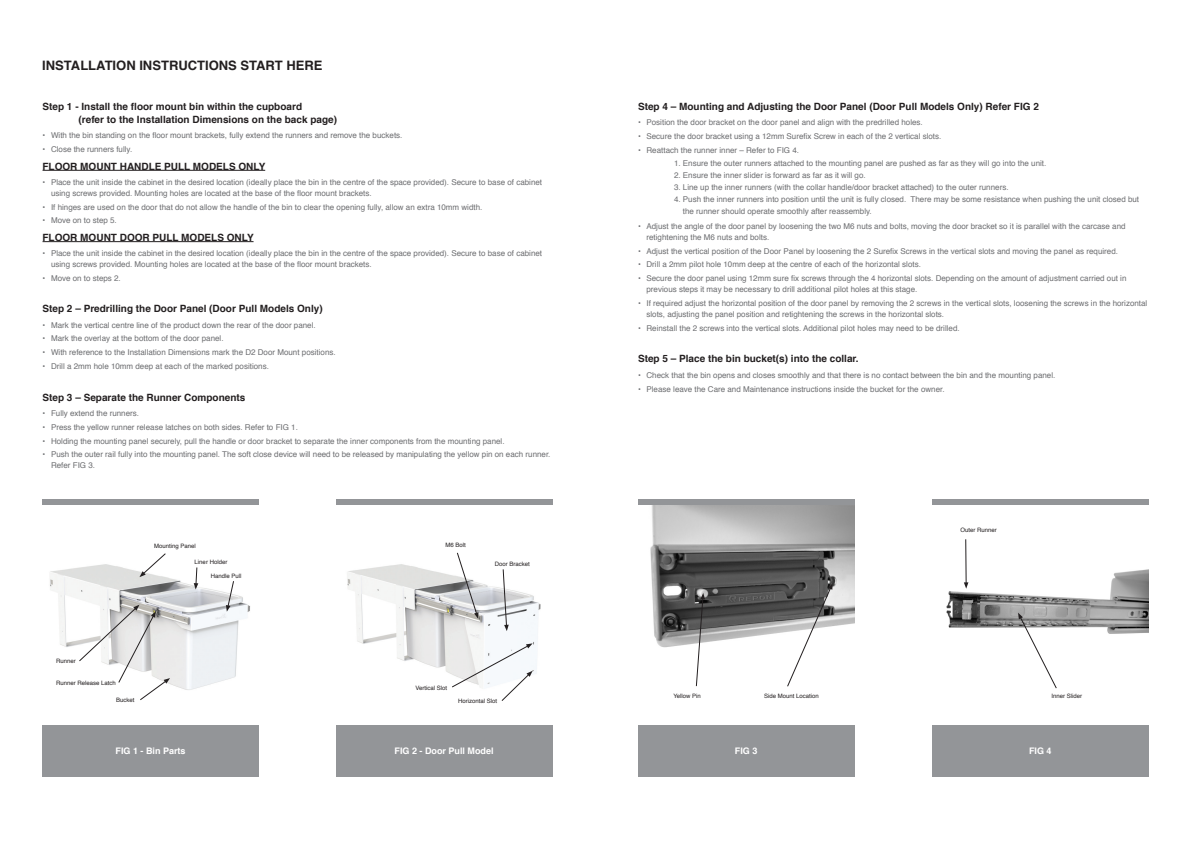
<style>
.page{position:relative;width:1191px;height:842px;background:#fff}
.page>*{position:absolute;margin:0;border:0;box-sizing:border-box;transform-origin:0 0}
.body_text_main{font:700 13px "Helvetica";color:#231f20}
.body_text_main-2{font:700 10px/13px "Helvetica";color:#231f20}
.body_text_main-3{font:700 9px "Helvetica";color:#fff}
.product_text{font:8px/11px "Helvetica";color:#6c6d70}
.side_text_black{font:6px "Helvetica";color:#231f20}
</style>
<div class="page">
<hr style="left:43px;top:170px;width:222px;height:1px;background:#231f20">
<hr style="left:43px;top:241px;width:210px;height:1px;background:#231f20">
<img style="left:650px;top:505px;width:204px;height:143px">
<div style="left:638px;top:725px;width:216px;height:51px;background:#939598"></div>
<div style="left:638px;top:499px;width:216px;height:6px;background:#939598"></div>
<svg style="left:696px;top:593px;width:9px;height:94px"></svg>
<svg style="left:787px;top:583px;width:45px;height:104px"></svg>
<img style="left:946px;top:569px;width:202px;height:65px">
<div style="left:932px;top:725px;width:216px;height:51px;background:#939598"></div>
<div style="left:932px;top:499px;width:216px;height:6px;background:#939598"></div>
<svg style="left:963px;top:539px;width:5px;height:50px"></svg>
<svg style="left:1018px;top:613px;width:39px;height:76px"></svg>
<img style="left:347px;top:564px;width:194px;height:110px">
<div style="left:336px;top:725px;width:216px;height:51px;background:#939598"></div>
<div style="left:336px;top:499px;width:216px;height:6px;background:#939598"></div>
<svg style="left:457px;top:552px;width:21px;height:67px"></svg>
<svg style="left:502px;top:569px;width:7px;height:62px"></svg>
<svg style="left:451px;top:643px;width:81px;height:58px"></svg>
<img style="left:50px;top:564px;width:200px;height:126px">
<div style="left:43px;top:725px;width:216px;height:51px;background:#939598"></div>
<div style="left:43px;top:499px;width:216px;height:6px;background:#939598"></div>
<svg style="left:139px;top:553px;width:27px;height:24px"></svg>
<svg style="left:194px;top:567px;width:4px;height:22px"></svg>
<svg style="left:226px;top:581px;width:8px;height:31px"></svg>
<svg style="left:79px;top:605px;width:91px;height:95px"></svg>
<p class="body_text_main" style="left:42px;top:55px;width:282px">INSTALLATION INSTRUCTIONS START HERE</p>
<p class="body_text_main-2" style="left:79px;top:100px;width:260px;text-indent:-36px">Step 1 - Install the floor mount bin within the cupboard<br>(refer to the Installation Dimensions on the back page)</p>
<p class="product_text" style="left:43px;top:130px;width:361px">• With the bin standing on the floor mount brackets, fully extend the runners and remove the buckets.</p>
<p class="product_text" style="left:43px;top:144px;width:91px">• Close the runners fully.</p>
<p class="body_text_main-2" style="left:43px;top:160px;width:224px">FLOOR MOUNT HANDLE PULL MODELS ONLY</p>
<p class="product_text" style="left:51px;top:177px;width:492px;text-indent:-9px">• Place the unit inside the cabinet in the desired location (ideally place the bin in the centre of the space provided). Secure to base of cabinet using screws provided. Mounting holes are located at the base of the floor mount brackets.</p>
<p class="product_text" style="left:43px;top:202px;width:441px">• If hinges are used on the door that do not allow the handle of the bin to clear the opening fully, allow an extra 10mm width.</p>
<p class="product_text" style="left:43px;top:215px;width:76px">• Move on to step 5.</p>
<p class="body_text_main-2" style="left:43px;top:231px;width:213px">FLOOR MOUNT DOOR PULL MODELS ONLY</p>
<p class="product_text" style="left:51px;top:248px;width:492px;text-indent:-9px">• Place the unit inside the cabinet in the desired location (ideally place the bin in the centre of the space provided). Secure to base of cabinet using screws provided. Mounting holes are located at the base of the floor mount brackets.</p>
<p class="product_text" style="left:43px;top:273px;width:80px">• Move on to steps 2.</p>
<p class="body_text_main-2" style="left:43px;top:302px;width:282px">Step 2 – Predrilling the Door Panel (Door Pull Models Only)</p>
<p class="product_text" style="left:43px;top:320px;width:275px">• Mark the vertical centre line of the product down the rear of the door panel.</p>
<p class="product_text" style="left:43px;top:333px;width:183px">• Mark the overlay at the bottom of the door panel.</p>
<p class="product_text" style="left:43px;top:347px;width:295px">• With reference to the Installation Dimensions mark the D2 Door Mount positions.</p>
<p class="product_text" style="left:43px;top:361px;width:228px">• Drill a 2mm hole 10mm deep at each of the marked positions.</p>
<p class="body_text_main-2" style="left:43px;top:391px;width:204px">Step 3 – Separate the Runner Components</p>
<p class="product_text" style="left:43px;top:408px;width:98px">• Fully extend the runners.</p>
<p class="product_text" style="left:43px;top:422px;width:257px">• Press the yellow runner release latches on both sides. Refer to FIG 1.</p>
<p class="product_text" style="left:43px;top:435px;width:463px">• Holding the mounting panel securely, pull the handle or door bracket to separate the inner components from the mounting panel.</p>
<p class="product_text" style="left:51px;top:449px;width:501px;text-indent:-9px">• Push the outer rail fully into the mounting panel. The soft close device will need to be released by manipulating the yellow pin on each runner.<br>Refer FIG 3.</p>
<p class="side_text_black" style="left:154px;top:541px;width:43px">Mounting Panel</p>
<p class="side_text_black" style="left:195px;top:557px;width:34px">Liner Holder</p>
<p class="side_text_black" style="left:211px;top:571px;width:32px">Handle Pull</p>
<p class="side_text_black" style="left:56px;top:656px;width:21px">Runner</p>
<p class="side_text_black" style="left:56px;top:678px;width:61px">Runner Release Latch</p>
<p class="side_text_black" style="left:116px;top:695px;width:20px">Bucket</p>
<p class="body_text_main-3" style="left:116px;top:744px;width:72px">FIG 1 - Bin Parts</p>
<p class="side_text_black" style="left:445px;top:540px;width:22px">M6 Bolt</p>
<p class="side_text_black" style="left:495px;top:559px;width:37px">Door Bracket</p>
<p class="side_text_black" style="left:415px;top:683px;width:33px">Vertical Slot</p>
<p class="side_text_black" style="left:458px;top:697px;width:41px">Horizontal Slot</p>
<p class="body_text_main-3" style="left:394px;top:744px;width:101px">FIG 2 - Door Pull Model</p>
<p class="body_text_main-2" style="left:638px;top:100px;width:402px">Step 4 – Mounting and Adjusting the Door Panel (Door Pull Models Only) Refer FIG 2</p>
<p class="product_text" style="left:638px;top:117px;width:286px">• Position the door bracket on the door panel and align with the predrilled holes.</p>
<p class="product_text" style="left:638px;top:131px;width:305px">• Secure the door bracket using a 12mm Surefix Screw in each of the 2 vertical slots.</p>
<p class="product_text" style="left:638px;top:145px;width:163px">• Reattach the runner inner – Refer to FIG 4.</p>
<p class="product_text" style="left:674px;top:158px;width:374px">1. Ensure the outer runners attached to the mounting panel are pushed as far as they will go into the unit.</p>
<p class="product_text" style="left:674px;top:170px;width:193px">2. Ensure the inner slider is forward as far as it will go.</p>
<p class="product_text" style="left:674px;top:182px;width:336px">3. Line up the inner runners (with the collar handle/door bracket attached) to the outer runners.</p>
<p class="product_text" style="left:683px;top:194px;width:458px;line-height:12px;text-indent:-9px">4. Push the inner runners into position until the unit is fully closed. There may be some resistance when pushing the unit closed but the runner should operate smoothly after reassembly.</p>
<p class="product_text" style="left:646px;top:221px;width:480px;text-indent:-9px">• Adjust the angle of the door panel by loosening the two M6 nuts and bolts, moving the door bracket so it is parallel with the carcase and retightening the M6 nuts and bolts.</p>
<p class="product_text" style="left:638px;top:246px;width:481px">• Adjust the vertical position of the Door Panel by loosening the 2 Surefix Screws in the vertical slots and moving the panel as required.</p>
<p class="product_text" style="left:638px;top:259px;width:284px">• Drill a 2mm pilot hole 10mm deep at the centre of each of the horizontal slots.</p>
<p class="product_text" style="left:646px;top:273px;width:481px;text-indent:-9px">• Secure the door panel using 12mm sure fix screws through the 4 horizontal slots. Depending on the amount of adjustment carried out in previous steps it may be necessary to drill additional pilot holes at this stage.</p>
<p class="product_text" style="left:646px;top:298px;width:502px;text-indent:-9px">• If required adjust the horizontal position of the door panel by removing the 2 screws in the vertical slots, loosening the screws in the horizontal slots, adjusting the panel position and retightening the screws in the horizontal slots.</p>
<p class="product_text" style="left:638px;top:323px;width:323px">• Reinstall the 2 screws into the vertical slots. Additional pilot holes may need to be drilled.</p>
<p class="body_text_main-2" style="left:638px;top:352px;width:222px">Step 5 – Place the bin bucket(s) into the collar.</p>
<p class="product_text" style="left:638px;top:370px;width:419px">• Check that the bin opens and closes smoothly and that there is no contact between the bin and the mounting panel.</p>
<p class="product_text" style="left:638px;top:383px;width:308px">• Please leave the Care and Maintenance instructions inside the bucket for the owner.</p>
<p class="side_text_black" style="left:673px;top:691px;width:29px">Yellow Pin</p>
<p class="side_text_black" style="left:764px;top:691px;width:56px">Side Mount Location</p>
<p class="body_text_main-3" style="left:735px;top:744px;width:24px">FIG 3</p>
<p class="side_text_black" style="left:960px;top:525px;width:38px">Outer Runner</p>
<p class="side_text_black" style="left:1051px;top:691px;width:32px">Inner Slider</p>
<p class="body_text_main-3" style="left:1029px;top:744px;width:24px">FIG 4</p>
</div>
